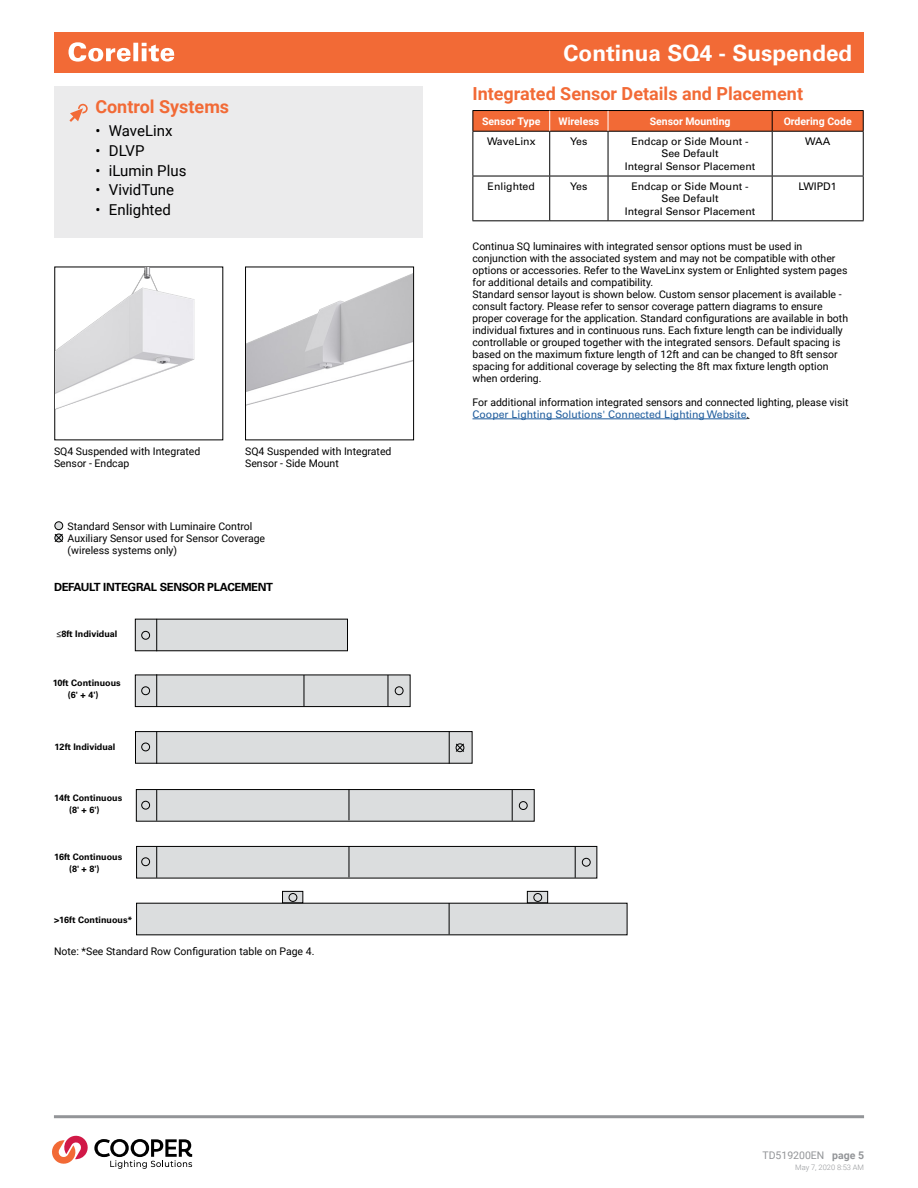
<style>
.page{position:relative;width:918px;height:1188px;background:#fff}
.page>*{position:absolute;margin:0;border:0;box-sizing:border-box;transform-origin:0 0}
.t1{font:700 22.5px "Univers LT Std";color:#fff}
.t2{font:700 18px "Roboto";color:#f26a36}
.t3{font:15px "Roboto";color:#000}
.t4{font:700 11.25px "Univers LT Std";letter-spacing:-.03em;color:#000}
.t5{font:10.5px/12px "Roboto";color:#000}
.t6{font:10.5px/12.6px "Univers LT Std";color:#000;text-align:center}
.t7{font:10.5px "Univers LT Std";color:#215e9e}
.t8{font:700 10.5px "Roboto";color:#fff}
.t9{font:10.5px "Roboto";color:#939598}
.t10{font:700 9px/12px "Univers LT Std";color:#000}
.t11{font:300 7.5px "Roboto";color:#939598}
.s1{font-family:"Roboto";color:#000}
.s2{font-weight:700}
</style>
<div class="page">
<div style="left:54px;top:32px;width:810px;height:41px;background:#f26a36"></div>
<hr style="left:54px;top:1115px;width:810px;height:3px;background:#939598">
<div style="left:54px;top:86px;width:369px;height:151px;background:#ebebec"></div>
<svg style="left:69px;top:104px;width:19px;height:18px"></svg>
<hr style="left:472px;top:419px;width:275px;height:1px;background:#215e9e">
<div style="left:245px;top:267px;width:169px;height:173px;border:1px solid #000101"></div>
<div style="left:54px;top:521px;width:9px;height:9px;border:1px solid #000;border-radius:50%"></div>
<svg style="left:54px;top:522px;width:10px;height:21px"></svg>
<div style="left:135px;top:619px;width:213px;height:32px;background:#dbddde"></div>
<div style="left:135px;top:675px;width:275px;height:32px;background:#dbddde"></div>
<div style="left:135px;top:675px;width:276px;height:32px;border:1px solid #000"></div>
<div style="left:141px;top:631px;width:9px;height:9px;border:1px solid #000;border-radius:50%"></div>
<div style="left:141px;top:686px;width:9px;height:9px;border:1px solid #000;border-radius:50%"></div>
<div style="left:136px;top:790px;width:398px;height:31px;background:#dbddde"></div>
<div style="left:136px;top:789px;width:399px;height:33px;border:1px solid #000"></div>
<div style="left:141px;top:801px;width:9px;height:9px;border:1px solid #000;border-radius:50%"></div>
<div style="left:135px;top:732px;width:337px;height:31px;background:#dbddde"></div>
<div style="left:135px;top:731px;width:337px;height:33px;border:1px solid #000"></div>
<div style="left:141px;top:743px;width:9px;height:8px;border:1px solid #000;border-radius:50%"></div>
<div style="left:137px;top:846px;width:460px;height:32px;background:#dbddde"></div>
<div style="left:136px;top:846px;width:461px;height:32px;border:1px solid #000"></div>
<div style="left:137px;top:903px;width:490px;height:32px;background:#dbddde"></div>
<div style="left:141px;top:857px;width:9px;height:9px;border:1px solid #000;border-radius:50%"></div>
<hr style="left:156px;top:619px;width:1px;height:32px;background:#000101">
<hr style="left:304px;top:675px;width:1px;height:31px;background:#000101">
<hr style="left:156px;top:674px;width:1px;height:33px;background:#000101">
<div style="left:395px;top:686px;width:8px;height:9px;border:1px solid #000;border-radius:50%"></div>
<hr style="left:388px;top:675px;width:1px;height:31px;background:#000101">
<hr style="left:156px;top:731px;width:1px;height:33px;background:#000101">
<svg style="left:455px;top:743px;width:9px;height:10px"></svg>
<hr style="left:449px;top:731px;width:1px;height:33px;background:#000101">
<hr style="left:156px;top:790px;width:1px;height:31px;background:#000101">
<div style="left:519px;top:801px;width:9px;height:9px;border:1px solid #000;border-radius:50%"></div>
<hr style="left:512px;top:790px;width:1px;height:31px;background:#000101">
<hr style="left:349px;top:789px;width:1px;height:31px;background:#000101">
<hr style="left:349px;top:846px;width:1px;height:31px;background:#000101">
<hr style="left:156px;top:846px;width:1px;height:32px;background:#000101">
<div style="left:582px;top:858px;width:9px;height:9px;border:1px solid #000;border-radius:50%"></div>
<hr style="left:575px;top:846px;width:1px;height:32px;background:#000101">
<div style="left:527px;top:891px;width:21px;height:12px;background:#dbddde"></div>
<div style="left:527px;top:891px;width:21px;height:12px;border:1px solid #000"></div>
<div style="left:533px;top:893px;width:9px;height:9px;border:1px solid #000;border-radius:50%"></div>
<hr style="left:449px;top:903px;width:1px;height:31px;background:#000101">
<svg style="left:284px;top:893px;width:17px;height:8px"></svg>
<div style="left:282px;top:891px;width:21px;height:12px;border:1px solid #000"></div>
<div style="left:289px;top:894px;width:8px;height:7px;background:#dbddde;border-radius:50%"></div>
<div style="left:289px;top:893px;width:8px;height:9px;border:1px solid #000;border-radius:50%"></div>
<img style="left:55px;top:268px;width:140px;height:171px">
<img style="left:246px;top:268px;width:167px;height:171px">
<hr style="left:472px;top:132px;width:1px;height:44px;background:#000">
<hr style="left:549px;top:132px;width:1px;height:44px;background:#000">
<hr style="left:608px;top:132px;width:1px;height:44px;background:#000">
<hr style="left:772px;top:132px;width:1px;height:44px;background:#000">
<hr style="left:863px;top:132px;width:1px;height:44px;background:#000">
<hr style="left:472px;top:176px;width:78px;height:1px;background:#000">
<hr style="left:472px;top:176px;width:1px;height:44px;background:#000">
<hr style="left:550px;top:176px;width:58px;height:1px;background:#000">
<hr style="left:549px;top:176px;width:1px;height:44px;background:#000">
<hr style="left:608px;top:176px;width:164px;height:1px;background:#000">
<hr style="left:608px;top:176px;width:1px;height:44px;background:#000">
<hr style="left:772px;top:176px;width:92px;height:1px;background:#000">
<hr style="left:772px;top:176px;width:1px;height:44px;background:#000">
<hr style="left:863px;top:176px;width:1px;height:44px;background:#000">
<hr style="left:472px;top:220px;width:78px;height:1px;background:#000">
<hr style="left:550px;top:220px;width:58px;height:1px;background:#000">
<hr style="left:608px;top:220px;width:164px;height:1px;background:#000">
<hr style="left:772px;top:220px;width:92px;height:1px;background:#000">
<hr style="left:472px;top:110px;width:78px;height:1px;background:#000">
<hr style="left:550px;top:110px;width:58px;height:1px;background:#000">
<hr style="left:608px;top:110px;width:164px;height:1px;background:#000">
<hr style="left:772px;top:110px;width:92px;height:1px;background:#000">
<hr style="left:472px;top:131px;width:78px;height:1px;background:#000">
<hr style="left:550px;top:131px;width:58px;height:1px;background:#000">
<hr style="left:608px;top:131px;width:164px;height:1px;background:#000">
<hr style="left:772px;top:131px;width:92px;height:1px;background:#000">
<svg style="left:472px;top:111px;width:392px;height:20px;background:#ec6835"></svg>
<svg style="left:52px;top:1135px;width:140px;height:34px"></svg>
<svg style="left:69px;top:42px;width:105px;height:20px"></svg>
<h2 class="t2" style="left:95px;top:94px;width:135px">Control Systems</h2>
<h3 class="t3" style="left:95px;top:120px;width:79px">• WaveLinx</h3>
<h3 class="t3" style="left:95px;top:140px;width:51px">• DLVP</h3>
<h3 class="t3" style="left:95px;top:160px;width:93px">• iLumin Plus</h3>
<h3 class="t3" style="left:95px;top:180px;width:80px">• VividTune</h3>
<h3 class="t3" style="left:95px;top:199px;width:77px">• Enlighted</h3>
<p class="t5" style="left:54px;top:445px;width:148px">SQ4 Suspended with Integrated<br>Sensor - Endcap</p>
<p class="t5" style="left:245px;top:445px;width:148px">SQ4 Suspended with Integrated<br>Sensor - Side Mount</p>
<p class="t5" style="left:68px;top:520px;width:199px">Standard Sensor with Luminaire Control<br>Auxiliary Sensor used for Sensor Coverage (wireless systems only)</p>
<p class="t4" style="left:54px;top:580px;width:221px">DEFAULT INTEGRAL SENSOR PLACEMENT</p>
<p class="t10" style="left:57px;top:628px;width:62px">≤8ft Individual</p>
<p class="t10" style="left:68px;top:677px;width:54px;text-indent:-15px">10ft Continuous (6' + 4')</p>
<p class="t10" style="left:55px;top:741px;width:62px">12ft Individual</p>
<p class="t10" style="left:69px;top:792px;width:55px;text-indent:-15px">14ft Continuous (8' + 6')</p>
<p class="t10" style="left:69px;top:851px;width:55px;text-indent:-15px">16ft Continuous (8' + 8')</p>
<p class="t10" style="left:54px;top:914px;width:80px">&gt;16ft Continuous*</p>
<p class="t5" style="left:54px;top:945px;width:262px">Note: *See Standard Row Configuration table on Page 4.</p>
<h1 class="t1" style="left:564px;top:40px;width:290px">Continua SQ4 - Suspended</h1>
<h2 class="t2" style="left:472px;top:81px;width:332px">Integrated Sensor Details and Placement</h2>
<p class="t8" style="left:482px;top:114px;width:60px">Sensor Type</p>
<p class="t8" style="left:559px;top:114px;width:42px">Wireless</p>
<p class="t8" style="left:650px;top:114px;width:82px">Sensor Mounting</p>
<p class="t8" style="left:784px;top:114px;width:70px">Ordering Code</p>
<p class="t6" style="left:487px;top:135px;width:50px">WaveLinx</p>
<p class="t6" style="left:570px;top:135px;width:19px">Yes</p>
<p class="t6" style="left:625px;top:135px;width:132px">Endcap or Side Mount -<br>See Default<br>Integral Sensor Placement</p>
<p class="t6" style="left:805px;top:135px;width:27px">WAA</p>
<p class="t6" style="left:488px;top:180px;width:49px">Enlighted</p>
<p class="t6" style="left:570px;top:180px;width:19px">Yes</p>
<p class="t6" style="left:625px;top:180px;width:132px">Endcap or Side Mount -<br>See Default<br>Integral Sensor Placement</p>
<p class="t6" style="left:799px;top:180px;width:40px">LWIPD1</p>
<p class="t5" style="left:472px;top:240px;width:377px">Continua SQ luminaires with integrated sensor options must be used in conjunction with the associated system and may not be compatible with other options or accessories. Refer to the WaveLinx system or Enlighted system pages for additional details and compatibility.<br>Standard sensor layout is shown below. Custom sensor placement is available - consult factory. Please refer to sensor coverage pattern diagrams to ensure proper coverage for the application. Standard configurations are available in both individual fixtures and in continuous runs. Each fixture length can be individually controllable or grouped together with the integrated sensors. Default spacing is based on the maximum fixture length of 12ft and can be changed to 8ft sensor spacing for additional coverage by selecting the 8ft max fixture length option when ordering.</p>
<p class="t5" style="left:472px;top:396px;width:378px">For additional information integrated sensors and connected lighting, please visit</p>
<p class="t7" style="left:472px;top:408px;width:278px">Cooper Lighting Solutions' Connected Lighting Website<span class="s1">.</span></p>
<p class="t9" style="left:762px;top:1148px;width:103px">TD519200EN <span class="s2">page 5</span></p>
<p class="t11" style="left:795px;top:1162px;width:70px">May 7, 2020 8:53 AM</p>
</div>
